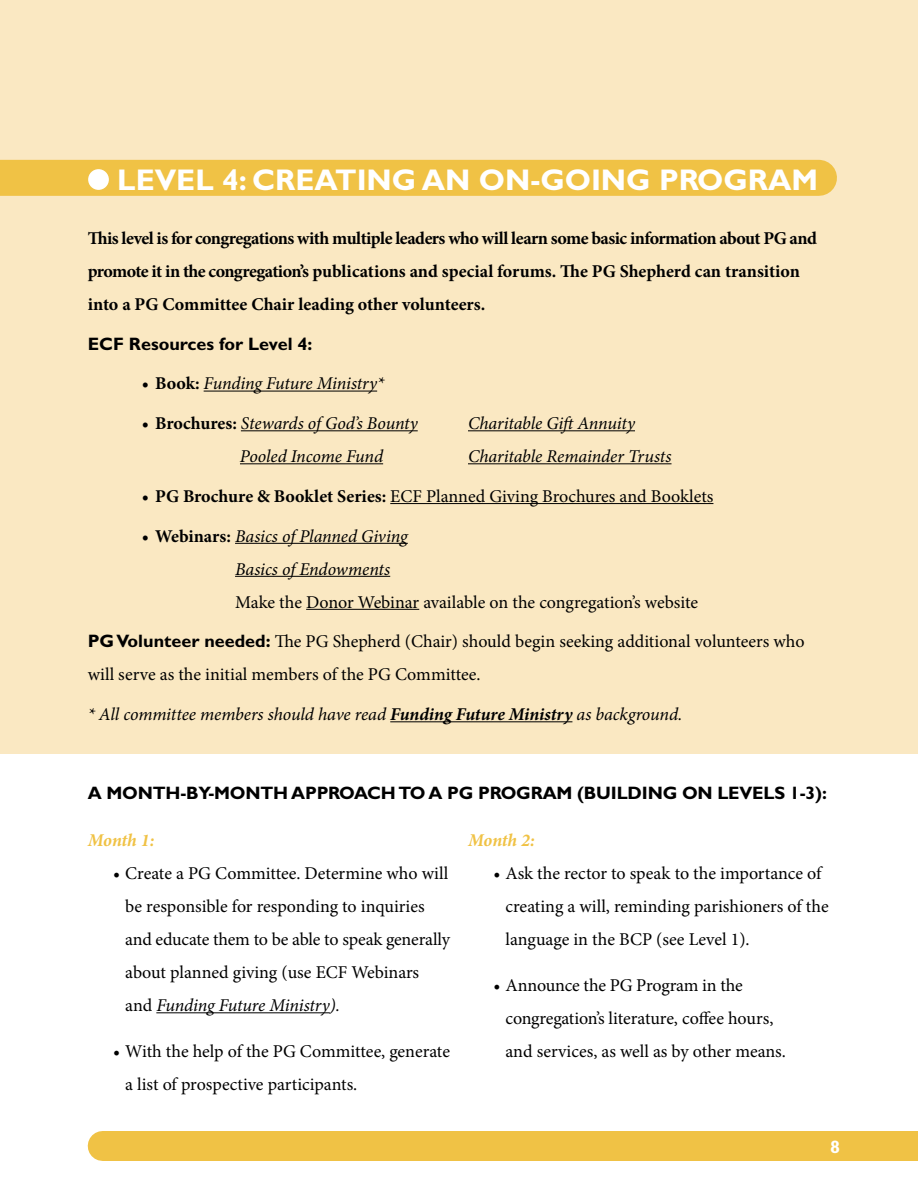
<style>
.page{position:relative;width:918px;height:1188px;background:#fff}
.page>*{position:absolute;margin:0;border:0;box-sizing:border-box;transform-origin:0 0}
.t1{font:700 30px "Gill Sans";color:#fff}
.t2{font:18px/33px "Minion Pro";letter-spacing:-.005em;color:#000}
.t3{font:italic 18px/33px "Minion Pro";letter-spacing:-.01em;color:#000}
.t4{font:700 18px/33px "Minion Pro";letter-spacing:-.02em;color:#000}
.t5{font:700 18px "Gill Sans";letter-spacing:-.01em;color:#000}
.t6{font:italic 700 18px "Minion Pro";letter-spacing:-.01em;color:#f0c245}
.t7{font:700 18px "Gill Sans";color:#fff}
.s1{font-weight:700;font-style:normal}
.s2{font-weight:700}
.s3{font-family:"Gill Sans";font-weight:700}
.s4{font-style:italic}
</style>
<div class="page">
<div style="left:0;top:0;width:918px;height:754px;background:#fae8c2"></div>
<hr style="left:204px;top:391px;width:173px;height:1px;background:#000">
<hr style="left:241px;top:430px;width:177px;height:1px;background:#000">
<hr style="left:240px;top:463px;width:143px;height:1px;background:#000">
<hr style="left:468px;top:430px;width:167px;height:1px;background:#000">
<hr style="left:468px;top:463px;width:204px;height:1px;background:#000">
<hr style="left:390px;top:503px;width:323px;height:1px;background:#000">
<hr style="left:235px;top:543px;width:173px;height:1px;background:#000">
<hr style="left:235px;top:576px;width:155px;height:1px;background:#000">
<hr style="left:306px;top:609px;width:113px;height:1px;background:#000">
<hr style="left:390px;top:721px;width:182px;height:1px;background:#000">
<hr style="left:156px;top:1012px;width:174px;height:1px;background:#000">
<div style="left:0;top:160px;width:819px;height:36px;background:#f0c245"></div>
<div style="left:88px;top:169px;width:21px;height:21px;background:#fff;border-radius:50%"></div>
<div style="left:103px;top:1131px;width:815px;height:30px;background:#f0c245"></div>
<h1 class="t1" style="left:117px;top:162px;width:702px">LEVEL 4: CREATING AN ON-GOING PROGRAM</h1>
<p class="t4" style="left:88px;top:221px;width:731px">This level is for congregations with multiple leaders who will learn some basic information about PG and promote it in the congregation’s publications and special forums. The PG Shepherd can transition into a PG Committee Chair leading other volunteers.</p>
<p class="t5" style="left:88px;top:333px;width:226px">ECF Resources for Level 4:</p>
<p class="t3" style="left:142px;top:367px;width:244px"><span class="s1">• Book:</span> Funding Future Ministry*</p>
<p class="t3" style="left:240px;top:407px;width:179px;text-indent:-98px"><span class="s1">• Brochures:</span> Stewards of God’s Bounty<br>Pooled Income Fund</p>
<p class="t3" style="left:468px;top:407px;width:205px">Charitable Gift Annuity<br>Charitable Remainder Trusts</p>
<p class="t2" style="left:142px;top:480px;width:573px"><span class="s2">• PG Brochure &amp; Booklet Series:</span> ECF Planned Giving Brochures and Booklets</p>
<p class="t3" style="left:235px;top:519px;width:174px;text-indent:-93px"><span class="s1">• Webinars:</span> Basics of Planned Giving<br>Basics of Endowments</p>
<p class="t2" style="left:235px;top:585px;width:465px">Make the Donor Webinar available on the congregation’s website</p>
<p class="t2" style="left:88px;top:625px;width:718px"><span class="s3">PG Volunteer needed:</span> The PG Shepherd (Chair) should begin seeking additional volunteers who will serve as the initial members of the PG Committee.</p>
<p class="t3" style="left:88px;top:698px;width:596px">* All committee members should have read <span class="s2">Funding Future Ministry</span> as background.</p>
<p class="t5" style="left:88px;top:783px;width:741px">A MONTH-BY-MONTH APPROACH TO A PG PROGRAM (BUILDING ON LEVELS 1-3):</p>
<p class="t6" style="left:88px;top:827px;width:68px">Month 1:</p>
<p class="t2" style="left:125px;top:857px;width:326px;text-indent:-12px">• Create a PG Committee. Determine who will be responsible for responding to inquiries and educate them to be able to speak generally about planned giving (use ECF Webinars and <span class="s4">Funding Future Ministry).</span></p>
<p class="t2" style="left:125px;top:1035px;width:326px;text-indent:-12px">• With the help of the PG Committee, generate a list of prospective participants.</p>
<p class="t6" style="left:468px;top:827px;width:68px">Month 2:</p>
<p class="t2" style="left:506px;top:857px;width:325px;text-indent:-12px">• Ask the rector to speak to the importance of creating a will, reminding parishioners of the language in the BCP (see Level 1).</p>
<p class="t2" style="left:506px;top:969px;width:282px;text-indent:-12px">• Announce the PG Program in the congregation’s literature, coffee hours, and services, as well as by other means.</p>
<p class="t7" style="left:830px;top:1136px;width:11px">8</p>
</div>
